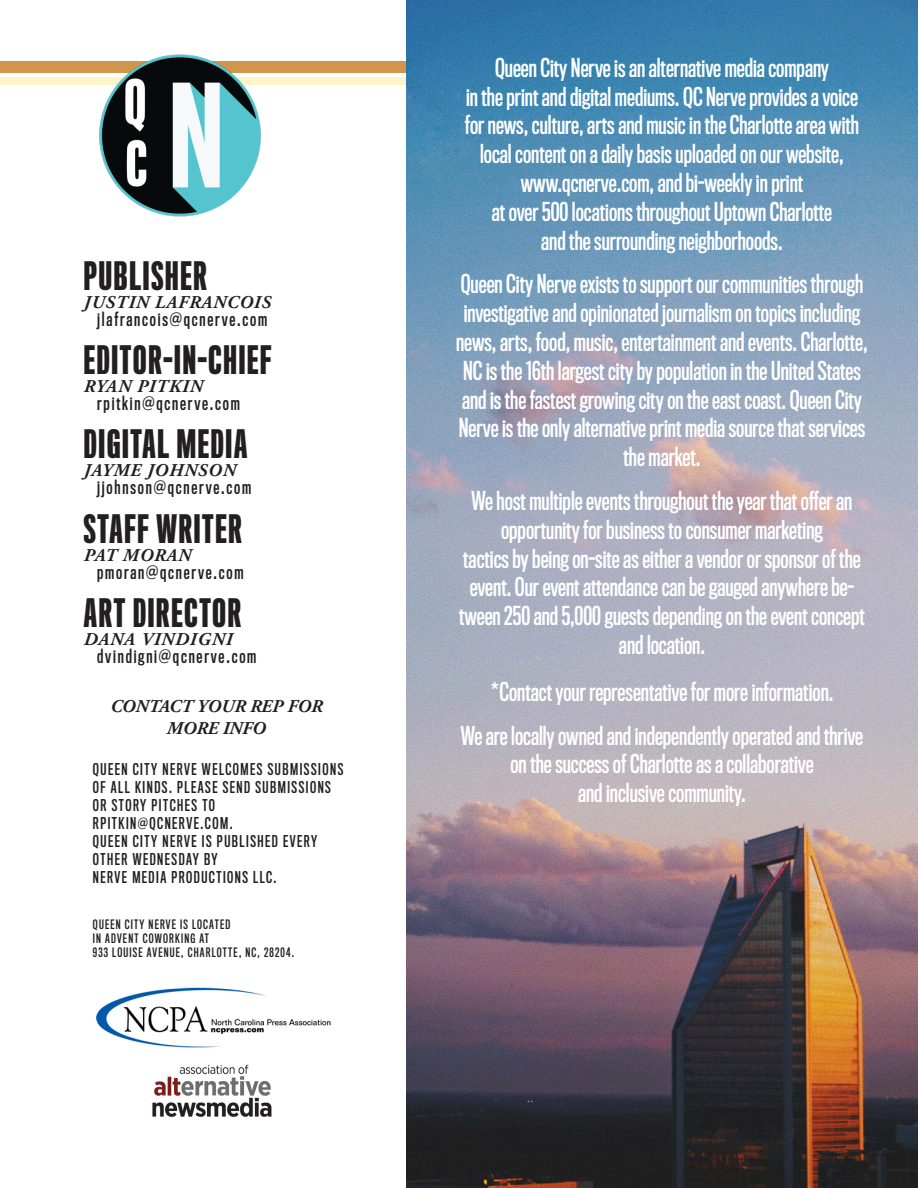
<style>
.page{position:relative;width:918px;height:1188px;background:#fff}
.page>*{position:absolute;margin:0;border:0;box-sizing:border-box;transform-origin:0 0}
.t1{font:500 36px "Titling Gothic FB Skyline";letter-spacing:.05em;color:#231f20}
.t2{font:24px/28.8px "Titling Gothic FB Comp Standard";color:#fff;text-align:center}
.t3{font:18px "Titling Gothic FB Comp Standard";letter-spacing:.1em;color:#231f20}
.t4{font:italic 700 18px "Adobe Garamond Pro";letter-spacing:.05em;color:#231f20}
.t5{font:italic 700 18px/21.6px "Adobe Garamond Pro";color:#231f20;text-align:center}
.t6{font:15px/18px "Titling Gothic FB Comp Standard";letter-spacing:.1em;color:#231f20}
.t7{font:12px/14.4px "Titling Gothic FB Comp Standard";letter-spacing:.1em;color:#231f20}
</style>
<div class="page">
<div style="left:0;top:61px;width:918px;height:12px;background:#d1964c"></div>
<div style="left:0;top:77px;width:918px;height:8px;background:#fff3ca"></div>
<img style="left:406px;top:0;width:512px;height:1188px">
<hr style="left:917px;top:447px;width:1px;height:294px;background:#212931">
<img style="left:99px;top:55px;width:162px;height:162px">
<img style="left:96px;top:987px;width:235px;height:61px">
<img style="left:152px;top:1064px;width:120px;height:53px">
<h1 class="t1" style="left:84px;top:255px;width:124px">PUBLISHER</h1>
<p class="t4" style="left:84px;top:292px;width:189px">JUSTIN LAFRANCOIS</p>
<p class="t3" style="left:97px;top:309px;width:171px">jlafrancois@qcnerve.com</p>
<h1 class="t1" style="left:84px;top:340px;width:189px">EDITOR-IN-CHIEF</h1>
<p class="t4" style="left:84px;top:376px;width:120px">RYAN PITKIN</p>
<p class="t3" style="left:97px;top:393px;width:144px">rpitkin@qcnerve.com</p>
<h1 class="t1" style="left:84px;top:424px;width:165px">DIGITAL MEDIA</h1>
<p class="t4" style="left:84px;top:460px;width:153px">JAYME JOHNSON</p>
<p class="t3" style="left:97px;top:477px;width:155px">jjohnson@qcnerve.com</p>
<h1 class="t1" style="left:84px;top:508px;width:160px">STAFF WRITER</h1>
<p class="t4" style="left:84px;top:545px;width:109px">PAT MORAN</p>
<p class="t3" style="left:97px;top:561px;width:148px">pmoran@qcnerve.com</p>
<h1 class="t1" style="left:84px;top:592px;width:159px">ART DIRECTOR</h1>
<p class="t4" style="left:84px;top:629px;width:150px">DANA VINDIGNI</p>
<p class="t3" style="left:97px;top:646px;width:161px">dvindigni@qcnerve.com</p>
<p class="t5" style="left:110px;top:696px;width:213px">CONTACT YOUR REP FOR<br>MORE INFO</p>
<p class="t6" style="left:93px;top:761px;width:252px">QUEEN CITY NERVE WELCOMES SUBMISSIONS<br>OF ALL KINDS. PLEASE SEND SUBMISSIONS<br>OR STORY PITCHES TO<br>RPITKIN@QCNERVE.COM.<br>QUEEN CITY NERVE IS PUBLISHED EVERY<br>OTHER WEDNESDAY BY<br>NERVE MEDIA PRODUCTIONS LLC.</p>
<p class="t7" style="left:93px;top:917px;width:203px">QUEEN CITY NERVE IS LOCATED<br>IN ADVENT COWORKING AT<br>933 LOUISE AVENUE, CHARLOTTE, NC, 28204.</p>
<p class="t2" style="left:465px;top:54px;width:396px">Queen City Nerve is an alternative media company<br>in the print and digital mediums. QC Nerve provides a voice for news, culture, arts and music in the Charlotte area with local content on a daily basis uploaded on our website, www.qcnerve.com, and bi-weekly in print<br>at over 500 locations throughout Uptown Charlotte<br>and the surrounding neighborhoods.</p>
<p class="t2" style="left:456px;top:270px;width:413px">Queen City Nerve exists to support our communities through investigative and opinionated journalism on topics including news, arts, food, music, entertainment and events. Charlotte, NC is the 16th largest city by population in the United States and is the fastest growing city on the east coast. Queen City Nerve is the only alternative print media source that services the market.</p>
<p class="t2" style="left:459px;top:487px;width:407px">We host multiple events throughout the year that offer an opportunity for business to consumer marketing<br>tactics by being on-site as either a vendor or sponsor of the event. Our event attendance can be gauged anywhere be&shy;tween 250 and 5,000 guests depending on the event concept and location.</p>
<p class="t2" style="left:461px;top:670px;width:404px;line-height:43.8px">*Contact your representative for more information.<br>We are locally owned and independently operated and thrive</p>
<p class="t2" style="left:510px;top:750px;width:305px">on the success of Charlotte as a collaborative and inclusive community.</p>
</div>
